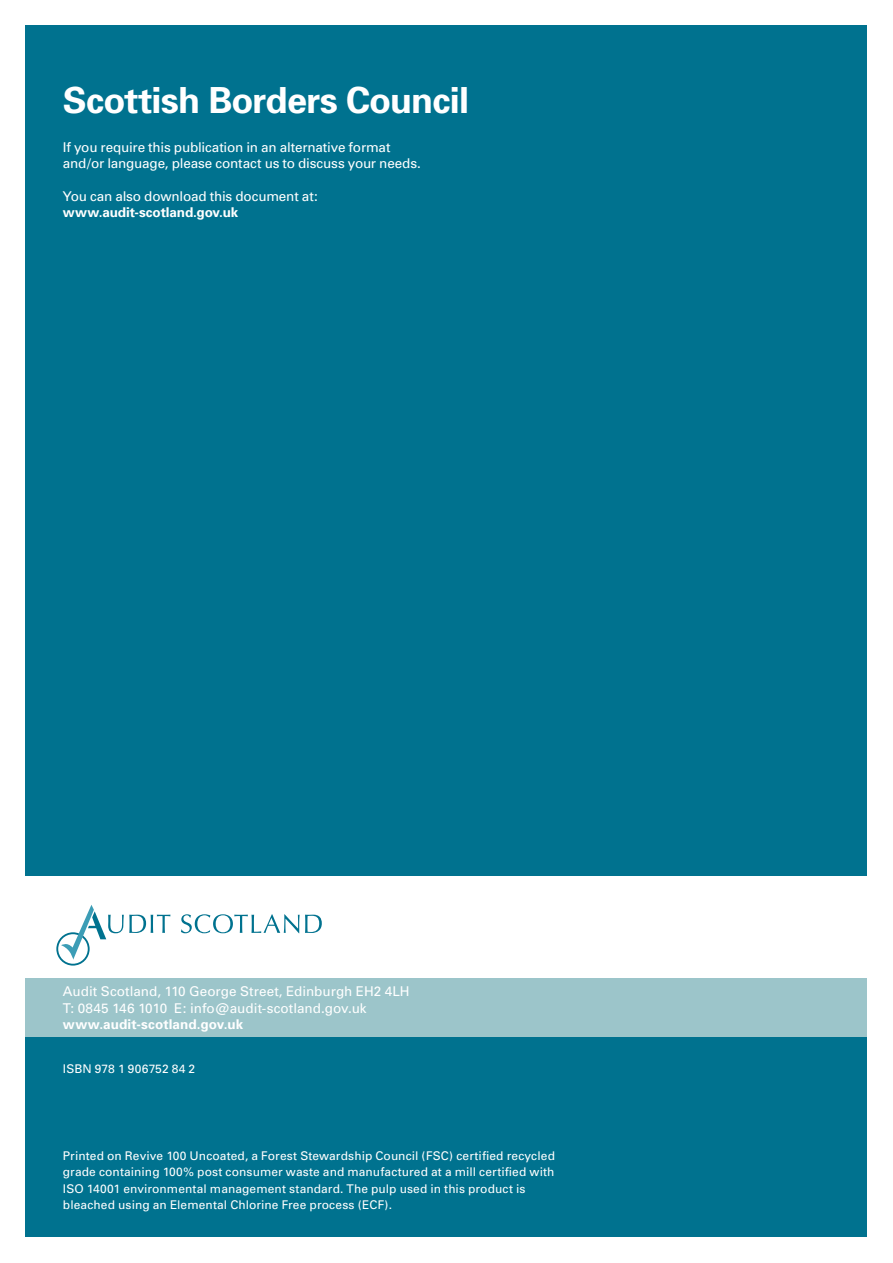
<style>
.page{position:relative;width:893px;height:1263px;background:#fff}
.page>*{position:absolute;margin:0;border:0;box-sizing:border-box;transform-origin:0 0}
.t1{font:700 36px "Univers";letter-spacing:-.025em;color:#fff}
.t2{font:13.5px/16.2px "Univers";letter-spacing:-.01em;color:#fff}
.t3{font:700 13.5px "Univers";letter-spacing:.005em;color:#fff}
.t4{font:12px/16.5px "Univers";letter-spacing:.01em;color:#fff}
</style>
<div class="page">
<div style="left:26px;top:26px;width:841px;height:1211px;background:#00728f"></div>
<div style="left:0;top:876px;width:893px;height:159px;background:#fff"></div>
<div style="left:26px;top:978px;width:841px;height:59px;background:#9cc5ca"></div>
<div style="left:56px;top:932px;width:34px;height:33px;border:2px solid #00728f;border-radius:50%"></div>
<svg style="left:61px;top:905px;width:109px;height:55px"></svg>
<svg style="left:181px;top:914px;width:141px;height:19px"></svg>
<p class="t1" style="left:63px;top:79px;width:408px">Scottish Borders Council</p>
<p class="t2" style="left:63px;top:139px;width:359px">If you require this publication in an alternative format and/or language, please contact us to discuss your needs.</p>
<p class="t2" style="left:63px;top:188px;width:257px">You can also download this document at:</p>
<p class="t3" style="left:63px;top:204px;width:177px">www.audit-scotland.gov.uk</p>
<p class="t2" style="left:63px;top:984px;width:348px">Audit Scotland, 110 George Street, Edinburgh EH2 4LH</p>
<p class="t2" style="left:63px;top:1000px;width:305px">T: 0845 146 1010 E: info@audit-scotland.gov.uk</p>
<p class="t3" style="left:63px;top:1016px;width:182px">www.audit-scotland.gov.uk</p>
<p class="t4" style="left:63px;top:1060px;width:134px">ISBN 978 1 906752 84 2</p>
<p class="t4" style="left:63px;top:1147px;width:494px">Printed on Revive 100 Uncoated, a Forest Stewardship Council (FSC) certified recycled grade containing 100% post consumer waste and manufactured at a mill certified with ISO 14001 environmental management standard. The pulp used in this product is bleached using an Elemental Chlorine Free process (ECF).</p>
</div>
